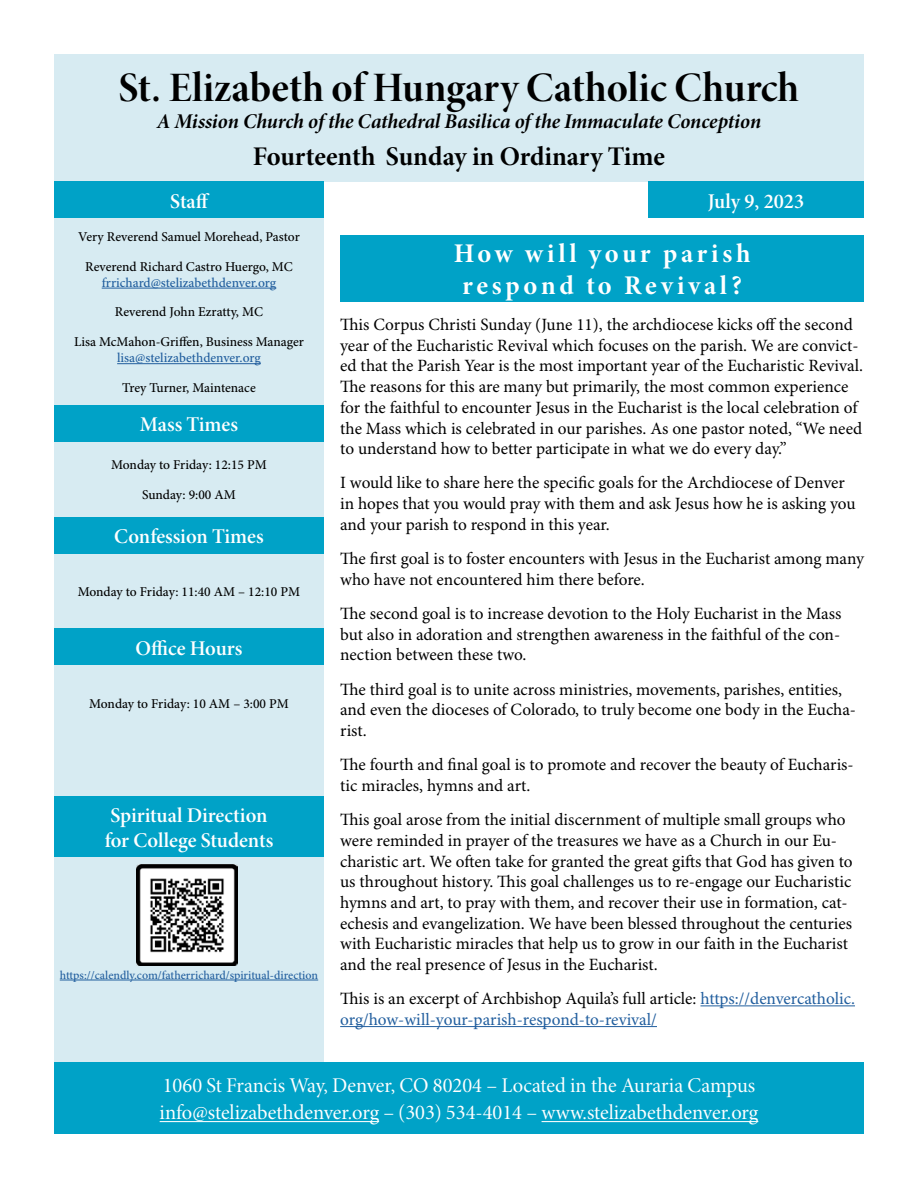
<style>
.page{position:relative;width:918px;height:1188px;background:#fff}
.page>*{position:absolute;margin:0;border:0;box-sizing:border-box;transform-origin:0 0}
.t1{font:42px "Minion Pro Bold Disp";color:#000}
.t2{font:27px/32.4px "Minion Variable Concept";letter-spacing:.135em;color:#fff;text-align:center}
.t3{font:27px "Minion Pro Bold Subh";color:#000}
.t4{font:21px/27px "Minion Pro Subh";color:#fff}
.t5{font:21px/25.2px "Minion Pro Semibold Subh";color:#fff}
.t6{font:21px "Minion Pro Bold It Subh";letter-spacing:-.005em;color:#000}
.t7{font:17.25px/20.7px "Minion Pro";letter-spacing:-.005em;color:#000}
.t8{font:17.25px/20.7px "Minion Pro";letter-spacing:-.005em;color:#215e9e}
.t9{font:500 13.5px/29.7px "Minion Pro";letter-spacing:-.005em;color:#000;text-align:center}
.t10{font:500 13.5px "Minion Pro";color:#215e9e}
.t11{font:500 12px "Minion Pro";color:#215e9e}
.s1{color:#000}
</style>
<div class="page">
<div style="left:54px;top:218px;width:270px;height:187px;background:#d7ebf2"></div>
<hr style="left:102px;top:288px;width:174px;height:1px;background:#215e9e">
<hr style="left:117px;top:363px;width:144px;height:1px;background:#215e9e">
<div style="left:54px;top:441px;width:270px;height:76px;background:#d7ebf2"></div>
<div style="left:54px;top:553px;width:270px;height:76px;background:#d7ebf2"></div>
<div style="left:54px;top:665px;width:270px;height:76px;background:#d7ebf2"></div>
<div style="left:54px;top:741px;width:270px;height:55px;background:#d7ebf2"></div>
<div style="left:54px;top:54px;width:810px;height:128px;background:#d7ebf2"></div>
<div style="left:648px;top:182px;width:216px;height:36px;background:#00a2c7"></div>
<div style="left:54px;top:857px;width:270px;height:209px;background:#d7ebf2"></div>
<div style="left:54px;top:1063px;width:810px;height:71px;background:#00a2c7"></div>
<hr style="left:160px;top:1121px;width:219px;height:1px;background:#fff">
<hr style="left:542px;top:1121px;width:216px;height:1px;background:#fff">
<img style="left:136px;top:865px;width:101px;height:100px">
<div style="left:54px;top:405px;width:270px;height:36px;background:#00a2c7"></div>
<div style="left:54px;top:182px;width:270px;height:36px;background:#00a2c7"></div>
<div style="left:54px;top:517px;width:270px;height:36px;background:#00a2c7"></div>
<div style="left:54px;top:629px;width:270px;height:36px;background:#00a2c7"></div>
<div style="left:54px;top:796px;width:270px;height:61px;background:#00a2c7"></div>
<hr style="left:60px;top:980px;width:258px;height:1px;background:#215e9e">
<div style="left:340px;top:235px;width:524px;height:67px;background:#00a2c7"></div>
<hr style="left:700px;top:1005px;width:155px;height:1px;background:#215e9e">
<hr style="left:340px;top:1026px;width:317px;height:1px;background:#215e9e">
<h1 class="t1" style="left:119px;top:62px;width:682px">St. Elizabeth of Hungary Catholic Church</h1>
<p class="t6" style="left:157px;top:109px;width:606px">A Mission Church of the Cathedral Basilica of the Immaculate Conception</p>
<h2 class="t3" style="left:253px;top:141px;width:414px">Fourteenth Sunday in Ordinary Time</h2>
<p class="t5" style="left:708px;top:189px;width:98px">July 9, 2023</p>
<p class="t5" style="left:170px;top:189px;width:41px">Staff</p>
<p class="t9" style="left:78px;top:222px;width:223px">Very Reverend Samuel Morehead, Pastor<br>Reverend Richard Castro Huergo, MC</p>
<p class="t10" style="left:102px;top:274px;width:176px">frrichard@stelizabethdenver.org</p>
<p class="t9" style="left:74px;top:298px;width:231px">Reverend John Ezratty, MC<br>Lisa McMahon-Griffen, Business Manager</p>
<p class="t10" style="left:117px;top:350px;width:145px">lisa@stelizabethdenver.org</p>
<p class="t9" style="left:122px;top:373px;width:135px">Trey Turner, Maintenace</p>
<p class="t5" style="left:140px;top:412px;width:100px">Mass Times</p>
<p class="t9" style="left:111px;top:451px;width:157px">Monday to Friday: 12:15 PM<br>Sunday: 9:00 AM</p>
<p class="t5" style="left:114px;top:524px;width:151px">Confession Times</p>
<p class="t9" style="left:78px;top:577px;width:224px">Monday to Friday: 11:40 AM – 12:10 PM</p>
<p class="t5" style="left:136px;top:636px;width:108px">Office Hours</p>
<p class="t9" style="left:89px;top:689px;width:201px">Monday to Friday: 10 AM – 3:00 PM</p>
<p class="t5" style="left:105px;top:803px;width:170px">Spiritual Direction for College Students</p>
<p class="t11" style="left:60px;top:968px;width:260px">https://calendly.com/fatherrichard/spiritual-direction</p>
<h2 class="t2" style="left:454px;top:237px;width:298px">How will your parish respond to Revival?</h2>
<p class="t7" style="left:340px;top:315px;width:524px">This Corpus Christi Sunday (June 11), the archdiocese kicks off the second year of the Eucharistic Revival which focuses on the parish. We are convict&shy;ed that the Parish Year is the most important year of the Eucharistic Revival.<br>The reasons for this are many but primarily, the most common experience for the faithful to encounter Jesus in the Eucharist is the local celebration of the Mass which is celebrated in our parishes. As one pastor noted, “We need to understand how to better participate in what we do every day.”</p>
<p class="t7" style="left:340px;top:473px;width:517px">I would like to share here the specific goals for the Archdiocese of Denver in hopes that you would pray with them and ask Jesus how he is asking you and your parish to respond in this year.</p>
<p class="t7" style="left:340px;top:549px;width:525px">The first goal is to foster encounters with Jesus in the Eucharist among many who have not encountered him there before.</p>
<p class="t7" style="left:340px;top:604px;width:503px;text-align:justify">The second goal is to increase devotion to the Holy Eucharist in the Mass but also in adoration and strengthen awareness in the faithful of the con&shy;nection between these two.</p>
<p class="t7" style="left:340px;top:679px;width:517px">The third goal is to unite across ministries, movements, parishes, entities, and even the dioceses of Colorado, to truly become one body in the Eucha&shy;rist.</p>
<p class="t7" style="left:340px;top:755px;width:515px">The fourth and final goal is to promote and recover the beauty of Eucharis&shy;tic miracles, hymns and art.</p>
<p class="t7" style="left:340px;top:810px;width:514px">This goal arose from the initial discernment of multiple small groups who were reminded in prayer of the treasures we have as a Church in our Eu&shy;charistic art. We often take for granted the great gifts that God has given to us throughout history. This goal challenges us to re-engage our Eucharistic hymns and art, to pray with them, and recover their use in formation, cat&shy;echesis and evangelization. We have been blessed throughout the centuries with Eucharistic miracles that help us to grow in our faith in the Eucharist and the real presence of Jesus in the Eucharist.</p>
<p class="t8" style="left:340px;top:989px;width:516px"><span class="s1">This is an excerpt of Archbishop Aquila’s full article:</span> https://denvercatholic. org/how-will-your-parish-respond-to-revival/</p>
<p class="t4" style="left:160px;top:1073px;width:600px">1060 St Francis Way, Denver, CO 80204 – Located in the Auraria Campus info@stelizabethdenver.org – (303) 534-4014 – www.stelizabethdenver.org</p>
</div>
